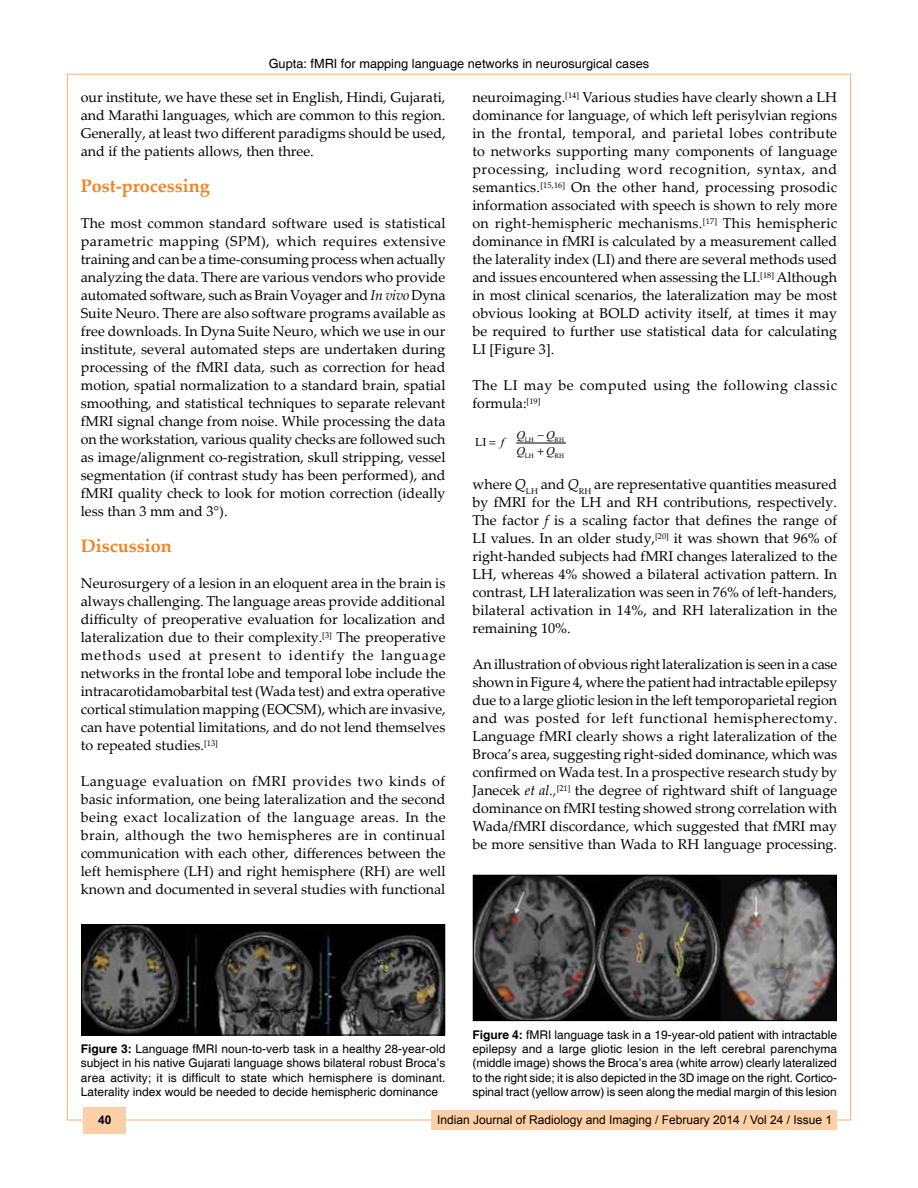
<style>
.page{position:relative;width:918px;height:1188px;background:#fff}
.page>*{position:absolute;margin:0;border:0;box-sizing:border-box;transform-origin:0 0}
.t1{font:700 18px "Palatino Linotype";color:#f58220}
.t2{font:14.25px/18px "Palatino Linotype";color:#000;text-align:justify}
.t3{font:14.25px/18px "Palatino Linotype";letter-spacing:.03em;color:#000}
.t4{font:12.75px "Helvetica";color:#000}
.t5{font:12px/14.4px "Helvetica";color:#000;text-align:justify}
.t6{font:12px "Arial";color:#000}
.t7{font:italic 12px/16.8px "Times New Roman";color:#000}
.t8{font:700 12px "Arial";color:#000}
.t9{font:12px "Times New Roman";color:#000}
.t10{font:6.9px "Times New Roman";letter-spacing:-.01em;color:#000}
.s1{font-style:italic}
.s2{font-weight:700}
</style>
<div class="page">
<div style="left:432px;top:1110px;width:405px;height:20px;background:#fdcfa7"></div>
<div style="left:83px;top:1108px;width:43px;height:26px;background:#fdcfa7"></div>
<hr style="left:516px;top:443px;width:50px;height:1px;background:#000">
<img style="left:83px;top:926px;width:360px;height:107px">
<div style="left:81px;top:924px;width:364px;height:111px;border:1px solid #000"></div>
<img style="left:475px;top:877px;width:360px;height:142px">
<div style="left:473px;top:875px;width:364px;height:146px;border:1px solid #000"></div>
<p class="t4" style="left:269px;top:56px;width:382px">Gupta: fMRI for mapping language networks in neurosurgical cases</p>
<p class="t2" style="left:81px;top:88px;width:366px">our institute, we have these set in English, Hindi, Gujarati, and Marathi languages, which are common to this region.<br>Generally, at least two different paradigms should be used, and if the patients allows, then three.</p>
<p class="t1" style="left:81px;top:173px;width:130px">Post‑processing</p>
<p class="t2" style="left:81px;top:214px;width:366px">The most common standard software used is statistical parametric mapping (SPM), which requires extensive training and can be a time‑consuming process when actually analyzing the data. There are various vendors who provide automated software, such as Brain Voyager and <span class="s1">In vivo</span> Dyna Suite Neuro. There are also software programs available as free downloads. In Dyna Suite Neuro, which we use in our institute, several automated steps are undertaken during processing of the fMRI data, such as correction for head motion, spatial normalization to a standard brain, spatial smoothing, and statistical techniques to separate relevant fMRI signal change from noise. While processing the data on the workstation, various quality checks are followed such as image/alignment co‑registration, skull stripping, vessel segmentation (if contrast study has been performed), and fMRI quality check to look for motion correction (ideally less than 3 mm and 3°).</p>
<p class="t1" style="left:81px;top:533px;width:92px">Discussion</p>
<p class="t2" style="left:81px;top:574px;width:366px">Neurosurgery of a lesion in an eloquent area in the brain is always challenging. The language areas provide additional difficulty of preoperative evaluation for localization and lateralization due to their complexity.<sup>[3]</sup> The preoperative methods used at present to identify the language networks in the frontal lobe and temporal lobe include the intracarotidamobarbital test (Wada test) and extra operative cortical stimulation mapping (EOCSM), which are invasive, can have potential limitations, and do not lend themselves to repeated studies.<sup>[13]</sup></p>
<p class="t2" style="left:81px;top:772px;width:366px">Language evaluation on fMRI provides two kinds of basic information, one being lateralization and the second being exact localization of the language areas. In the brain, although the two hemispheres are in continual communication with each other, differences between the left hemisphere (LH) and right hemisphere (RH) are well known and documented in several studies with functional</p>
<p class="t2" style="left:472px;top:88px;width:366px">neuroimaging.<sup>[14]</sup> Various studies have clearly shown a LH dominance for language, of which left perisylvian regions in the frontal, temporal, and parietal lobes contribute to networks supporting many components of language processing, including word recognition, syntax, and semantics.<sup>[15,16]</sup> On the other hand, processing prosodic information associated with speech is shown to rely more on right‑hemispheric mechanisms.<sup>[17]</sup> This hemispheric dominance in fMRI is calculated by a measurement called the laterality index (LI) and there are several methods used and issues encountered when assessing the LI.<sup>[18]</sup> Although in most clinical scenarios, the lateralization may be most obvious looking at BOLD activity itself, at times it may be required to further use statistical data for calculating LI [Figure 3].</p>
<p class="t3" style="left:473px;top:376px;width:366px">The LI may be computed using the following classic formula:<sup>[19]</sup></p>
<p class="t9" style="left:475px;top:434px;width:13px">LI</p>
<p class="t10" style="left:525px;top:435px;width:11px">LH</p>
<p class="t10" style="left:554px;top:435px;width:11px">RH</p>
<p class="t10" style="left:525px;top:451px;width:11px">LH</p>
<p class="t10" style="left:554px;top:451px;width:11px">RH</p>
<p class="t7" style="left:501px;top:433px;width:5px">f</p>
<p class="t7" style="left:517px;top:426px;width:10px">Q<br>Q</p>
<p class="t7" style="left:538px;top:426px;width:19px">−Q</p>
<p class="t7" style="left:546px;top:443px;width:10px">Q</p>
<p class="t2" style="left:472px;top:475px;width:366px">where <span class="s1">Q</span><sub>LH</sub> and <span class="s1">Q</span><sub>RH</sub> are representative quantities measured by fMRI for the LH and RH contributions, respectively.<br>The factor <span class="s1">f</span> is a scaling factor that defines the range of LI values. In an older study,<sup>[20]</sup> it was shown that 96% of right‑handed subjects had fMRI changes lateralized to the LH, whereas 4% showed a bilateral activation pattern. In contrast, LH lateralization was seen in 76% of left‑handers, bilateral activation in 14%, and RH lateralization in the remaining 10%.</p>
<p class="t2" style="left:472px;top:655px;width:366px">An illustration of obvious right lateralization is seen in a case shown in Figure 4, where the patient had intractable epilepsy due to a large gliotic lesion in the left temporoparietal region and was posted for left functional hemispherectomy.<br>Language fMRI clearly shows a right lateralization of the Broca’s area, suggesting right‑sided dominance, which was confirmed on Wada test. In a prospective research study by Janecek <span class="s1">et al.,</span><sup>[21]</sup> the degree of rightward shift of language dominance on fMRI testing showed strong correlation with Wada/fMRI discordance, which suggested that fMRI may be more sensitive than Wada to RH language processing.</p>
<p class="t5" style="left:81px;top:1042px;width:366px"><span class="s2">Figure 3:</span> Language fMRI noun-to-verb task in a healthy 28-year-old subject in his native Gujarati language shows bilateral robust Broca’s area activity; it is difficult to state which hemisphere is dominant.<br>Laterality index would be needed to decide hemispheric dominance</p>
<p class="t5" style="left:472px;top:1028px;width:366px"><span class="s2">Figure 4:</span> fMRI language task in a 19-year-old patient with intractable epilepsy and a large gliotic lesion in the left cerebral parenchyma (middle image) shows the Broca’s area (white arrow) clearly lateralized to the right side; it is also depicted in the 3D image on the right. Cortico&shy;spinal tract (yellow arrow) is seen along the medial margin of this lesion</p>
<p class="t8" style="left:98px;top:1112px;width:15px">40</p>
<p class="t6" style="left:437px;top:1112px;width:396px">Indian Journal of Radiology and Imaging / February 2014 / Vol 24 / Issue 1</p>
</div>
